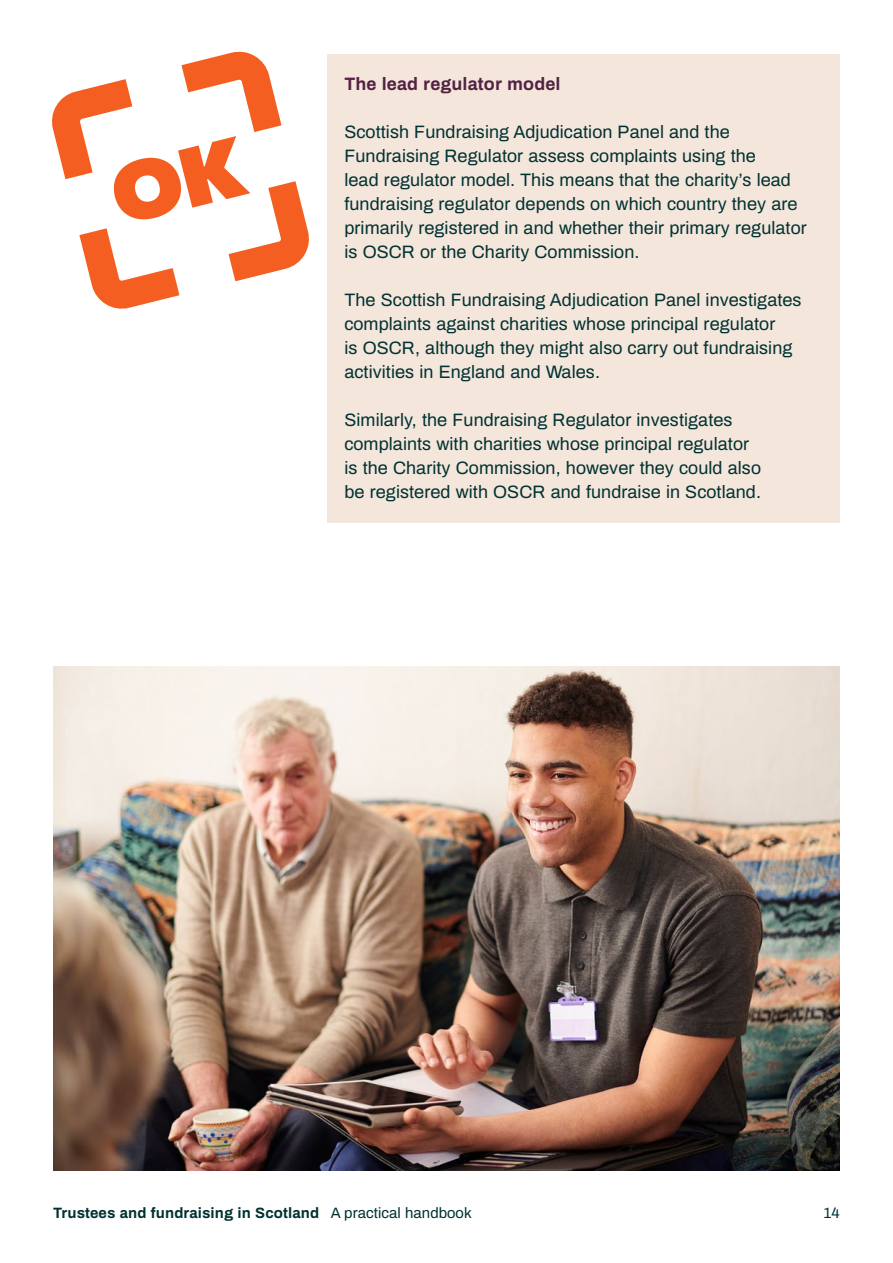
<style>
.page{position:relative;width:893px;height:1263px;background:#fff}
.page>*{position:absolute;margin:0;border:0;box-sizing:border-box;transform-origin:0 0}
.t1{font:18px/24px "Archivo";letter-spacing:.005em;color:#003232}
.t2{font:700 18px "Archivo";letter-spacing:.005em;color:#542344}
.t3{font:700 15px "Archivo";letter-spacing:.005em;color:#003232}
.t4{font:15px "Archivo";color:#003232}
.s1{font-weight:400}
</style>
<div class="page">
<div style="left:327px;top:54px;width:513px;height:60px;background:#f5e6dc"></div>
<div style="left:327px;top:114px;width:513px;height:168px;background:#f5e6dc"></div>
<div style="left:327px;top:282px;width:513px;height:120px;background:#f5e6dc"></div>
<div style="left:327px;top:402px;width:513px;height:120px;background:#f5e6dc"></div>
<img style="left:53px;top:666px;width:787px;height:504px">
<svg style="left:52px;top:51px;width:257px;height:258px"></svg>
<p class="t2" style="left:344px;top:71px;width:218px">The lead regulator model</p>
<p class="t1" style="left:344px;top:119px;width:464px">Scottish Fundraising Adjudication Panel and the Fundraising Regulator assess complaints using the<br>lead regulator model. This means that the charity’s lead fundraising regulator depends on which country they are primarily registered in and whether their primary regulator is OSCR or the Charity Commission.</p>
<p class="t1" style="left:344px;top:287px;width:459px">The Scottish Fundraising Adjudication Panel investigates complaints against charities whose principal regulator<br>is OSCR, although they might also carry out fundraising activities in England and Wales.</p>
<p class="t1" style="left:344px;top:407px;width:418px">Similarly, the Fundraising Regulator investigates complaints with charities whose principal regulator is the Charity Commission, however they could also be registered with OSCR and fundraise in Scotland.</p>
<p class="t3" style="left:53px;top:1202px;width:420px">Trustees and fundraising in Scotland <span class="s1">A practical handbook</span></p>
<p class="t4" style="left:823px;top:1202px;width:18px">14</p>
</div>
